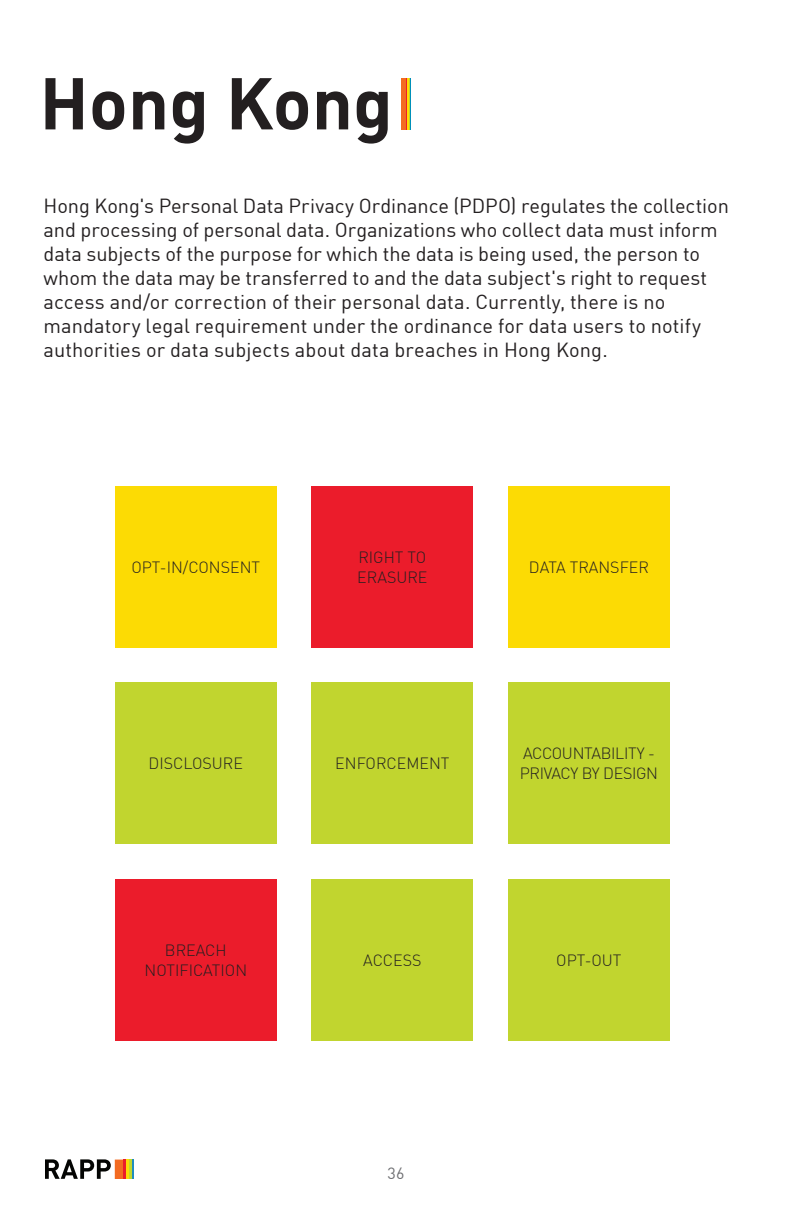
<style>
.page{position:relative;width:792px;height:1224px;background:#fff}
.page>*{position:absolute;margin:0;border:0;box-sizing:border-box;transform-origin:0 0}
.t1{font:700 72px "DIN Offc Pro";color:#231f20}
.t2{font:20px/24px "DIN Offc Pro";color:#231f20}
.t3{font:300 16px/20px "DIN Offc Pro";color:#231f20}
.t4{font:300 16px/20px "DIN Offc Pro";letter-spacing:-.02em;color:#231f20}
.t5{font:16px "DIN Offc Pro";color:#6c6d70}
</style>
<div class="page">
<hr style="left:126px;top:1160px;width:3px;height:19px;background:#fbda07">
<hr style="left:131px;top:1160px;width:3px;height:19px;background:#1f8ebe">
<svg style="left:129px;top:1160px;width:2px;height:19px"></svg>
<hr style="left:123px;top:1160px;width:3px;height:19px;background:#eb1c2b">
<svg style="left:45px;top:1159px;width:78px;height:20px"></svg>
<hr style="left:410px;top:78px;width:1px;height:52px;background:#0090ba">
<hr style="left:408px;top:78px;width:2px;height:52px;background:#c1d52f">
<hr style="left:407px;top:78px;width:1px;height:52px;background:#ffdb01">
<hr style="left:405px;top:78px;width:2px;height:52px;background:#ee1b2b">
<hr style="left:401px;top:78px;width:4px;height:52px;background:#f36b21">
<hr style="left:411px;top:78px;width:1px;height:52px;background:#0090ba">
<div style="left:115px;top:486px;width:162px;height:162px;background:#fcdb04"></div>
<div style="left:311px;top:486px;width:162px;height:162px;background:#eb1c2b"></div>
<div style="left:508px;top:486px;width:162px;height:162px;background:#fcdb04"></div>
<div style="left:115px;top:682px;width:162px;height:162px;background:#c1d52f"></div>
<div style="left:311px;top:682px;width:162px;height:162px;background:#c1d52f"></div>
<div style="left:508px;top:682px;width:162px;height:162px;background:#c1d52f"></div>
<div style="left:115px;top:879px;width:162px;height:162px;background:#eb1c2b"></div>
<div style="left:311px;top:879px;width:162px;height:162px;background:#c1d52f"></div>
<div style="left:508px;top:879px;width:162px;height:162px;background:#c1d52f"></div>
<h1 class="t1" style="left:40px;top:43px;width:355px">Hong Kong</h1>
<p class="t2" style="left:44px;top:192px;width:687px">Hong Kong's Personal Data Privacy Ordinance (PDPO) regulates the collection and processing of personal data. Organizations who collect data must inform data subjects of the purpose for which the data is being used, the person to whom the data may be transferred to and the data subject's right to request access and/or correction of their personal data. Currently, there is no mandatory legal requirement under the ordinance for data users to notify authorities or data subjects about data breaches in Hong Kong.</p>
<p class="t3" style="left:132px;top:556px;width:130px">OPT-IN/CONSENT</p>
<p class="t3" style="left:357px;top:546px;width:72px">RIGHT TO<br>ERASURE</p>
<p class="t3" style="left:529px;top:556px;width:122px">DATA TRANSFER</p>
<p class="t3" style="left:149px;top:752px;width:96px">DISCLOSURE</p>
<p class="t3" style="left:335px;top:752px;width:116px">ENFORCEMENT</p>
<p class="t4" style="left:520px;top:742px;width:140px">ACCOUNTABILITY -<br>PRIVACY BY DESIGN</p>
<p class="t3" style="left:145px;top:939px;width:104px;text-align:center">BREACH<br>NOTIFICATION</p>
<p class="t3" style="left:363px;top:949px;width:60px">ACCESS</p>
<p class="t3" style="left:556px;top:949px;width:67px">OPT-OUT</p>
<p class="t5" style="left:388px;top:1161px;width:18px">36</p>
</div>
